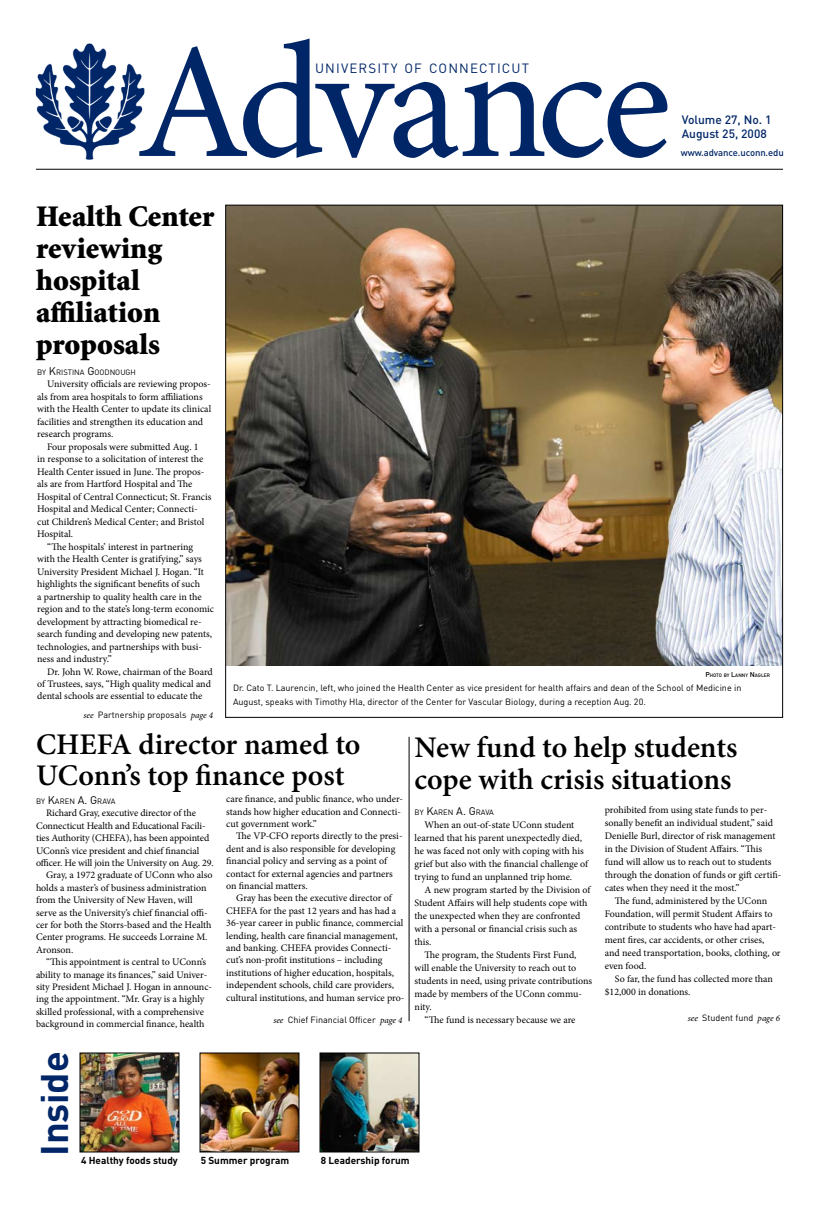
<style>
.page{position:relative;width:819px;height:1224px;background:#fff}
.page>*{position:absolute;margin:0;border:0;box-sizing:border-box;transform-origin:0 0}
.t1{font:165px "Minion Pro";letter-spacing:-.04em;color:#002667}
.t2{font:700 38px "DIN";letter-spacing:-.005em;color:#002667}
.t3{font:600 30px/32px "Minion Pro";color:#000}
.t4{font:900 30px/32px "Minion Std";color:#000}
.t5{font:13.3px "DIN";letter-spacing:.085em;color:#002667}
.t6{font:500 12px/14.4px "DIN";color:#002667}
.t7{font:10px/13px "Minion Pro";letter-spacing:-.005em;color:#000}
.t8{font:700 10px "DIN";color:#000}
.t9{font:500 9.5px "DIN";letter-spacing:-.01em;color:#002667}
.t10{font:9px/14px "DIN";color:#000}
.t11{font:7.7px "DIN";color:#000}
.t12{font:500 4.9px "DIN";color:#000}
.s1{font-size:11px}
.s2{font-family:"Minion Pro";font-style:italic}
.s3{font-size:7px}
</style>
<div class="page">
<img style="left:35px;top:44px;width:109px;height:116px">
<hr style="left:36px;top:169px;width:747px;height:1px;background:#000">
<img style="left:82px;top:1055px;width:95px;height:95px">
<div style="left:80px;top:1053px;width:99px;height:99px;border:1px solid #000"></div>
<img style="left:202px;top:1055px;width:95px;height:95px">
<div style="left:200px;top:1053px;width:99px;height:99px;border:1px solid #000"></div>
<img style="left:322px;top:1055px;width:95px;height:95px">
<div style="left:320px;top:1053px;width:99px;height:99px;border:1px solid #000"></div>
<img style="left:227px;top:207px;width:554px;height:458px">
<hr style="left:409px;top:737px;width:1px;height:284px;background:#000">
<h1 class="t1" style="left:136px;top:-7px;width:537px">Advance</h1>
<h3 class="t5" style="left:315px;top:60px;width:216px">UNIVERSITY OF CONNECTICUT</h3>
<p class="t6" style="left:682px;top:112px;width:91px">Volume 27, No. 1<br>August 25, 2008</p>
<p class="t9" style="left:681px;top:146px;width:104px">www.advance.uconn.edu</p>
<h3 class="t4" style="left:36px;top:201px;width:180px">Health Center reviewing hospital affiliation proposals</h3>
<p class="t11" style="left:37px;top:367px;width:100px">BY <span class="s1">K</span>RISTINA <span class="s1">G</span>OODNOUGH</p>
<p class="t7" style="left:37px;top:378px;width:176px;line-height:12.5px;text-indent:10px">University officials are reviewing propos&shy;als from area hospitals to form affiliations with the Health Center to update its clinical facilities and strengthen its education and research programs.</p>
<p class="t7" style="left:47px;top:440px;width:153px">Four proposals were submitted Aug. 1</p>
<p class="t7" style="left:37px;top:453px;width:168px">in response to a solicitation of interest the</p>
<p class="t7" style="left:37px;top:465px;width:169px">Health Center issued in June. The propos-</p>
<p class="t7" style="left:37px;top:478px;width:157px">als are from Hartford Hospital and The</p>
<p class="t7" style="left:37px;top:490px;width:176px">Hospital of Central Connecticut; St. Francis</p>
<p class="t7" style="left:37px;top:503px;width:162px">Hospital and Medical Center; Connecti-</p>
<p class="t7" style="left:37px;top:515px;width:169px">cut Children’s Medical Center; and Bristol</p>
<p class="t7" style="left:37px;top:528px;width:38px">Hospital.</p>
<p class="t7" style="left:47px;top:540px;width:148px">“The hospitals’ interest in partnering</p>
<p class="t7" style="left:37px;top:553px;width:166px">with the Health Center is gratifying,” says</p>
<p class="t7" style="left:37px;top:565px;width:168px">University President Michael J. Hogan. “It</p>
<p class="t7" style="left:37px;top:578px;width:164px">highlights the significant benefits of such</p>
<p class="t7" style="left:37px;top:590px;width:166px">a partnership to quality health care in the</p>
<p class="t7" style="left:37px;top:603px;width:178px">region and to the state’s long-term economic</p>
<p class="t7" style="left:37px;top:615px;width:166px">development by attracting biomedical re-</p>
<p class="t7" style="left:37px;top:628px;width:176px">search funding and developing new patents,</p>
<p class="t7" style="left:37px;top:640px;width:166px">technologies, and partnerships with busi-</p>
<p class="t7" style="left:37px;top:653px;width:76px">ness and industry.”</p>
<p class="t7" style="left:47px;top:665px;width:167px">Dr. John W. Rowe, chairman of the Board</p>
<p class="t7" style="left:37px;top:678px;width:175px">of Trustees, says, “High quality medical and</p>
<p class="t7" style="left:37px;top:690px;width:167px">dental schools are essential to educate the</p>
<p class="t10" style="left:83px;top:708px;width:131px"><span class="s2">see</span> Partnership proposals <span class="s2">page 4</span></p>
<p class="t12" style="left:705px;top:672px;width:66px"><span class="s3">P</span>HOTO BY <span class="s3">L</span>ANNY <span class="s3">N</span>AGLER</p>
<p class="t10" style="left:233px;top:680px;width:510px">Dr. Cato T. Laurencin, left, who joined the Health Center as vice president for health affairs and dean of the School of Medicine in<br>August, speaks with Timothy Hla, director of the Center for Vascular Biology, during a reception Aug. 20.</p>
<h3 class="t3" style="left:36px;top:728px;width:326px;line-height:31.5px">CHEFA director named to<br>UConn’s top finance post</h3>
<p class="t11" style="left:36px;top:796px;width:81px">BY <span class="s1">K</span>AREN <span class="s1">A. G</span>RAVA</p>
<p class="t7" style="left:46px;top:807px;width:151px">Richard Gray, executive director of the</p>
<p class="t7" style="left:36px;top:819px;width:171px">Connecticut Health and Educational Facili-</p>
<p class="t7" style="left:36px;top:832px;width:175px">ties Authority (CHEFA), has been appointed</p>
<p class="t7" style="left:36px;top:844px;width:165px">UConn’s vice president and chief financial</p>
<p class="t7" style="left:36px;top:856px;width:179px">officer. He will join the University on Aug. 29.</p>
<p class="t7" style="left:46px;top:869px;width:168px">Gray, a 1972 graduate of UConn who also</p>
<p class="t7" style="left:36px;top:881px;width:172px">holds a master’s of business administration</p>
<p class="t7" style="left:36px;top:894px;width:158px">from the University of New Haven, will</p>
<p class="t7" style="left:36px;top:906px;width:173px">serve as the University’s chief financial offi-</p>
<p class="t7" style="left:36px;top:918px;width:177px">cer for both the Storrs-based and the Health</p>
<p class="t7" style="left:36px;top:931px;width:173px">Center programs. He succeeds Lorraine M.</p>
<p class="t7" style="left:36px;top:943px;width:39px">Aronson.</p>
<p class="t7" style="left:46px;top:956px;width:162px">“This appointment is central to UConn’s</p>
<p class="t7" style="left:36px;top:968px;width:173px">ability to manage its finances,” said Univer-</p>
<p class="t7" style="left:36px;top:980px;width:178px">sity President Michael J. Hogan in announc-</p>
<p class="t7" style="left:36px;top:993px;width:170px">ing the appointment. “Mr. Gray is a highly</p>
<p class="t7" style="left:36px;top:1005px;width:169px">skilled professional, with a comprehensive</p>
<p class="t7" style="left:36px;top:1018px;width:170px">background in commercial finance, health</p>
<h2 class="t2" style="left:30px;top:1156px;width:105px;rotate:-90deg">Inside</h2>
<p class="t7" style="left:226px;top:793px;width:178px;line-height:12.4px">care finance, and public finance, who under&shy;stands how higher education and Connecti&shy;cut government work.”</p>
<p class="t7" style="left:226px;top:830px;width:178px;line-height:12.4px;text-indent:10px">The VP-CFO reports directly to the presi&shy;dent and is also responsible for developing financial policy and serving as a point of contact for external agencies and partners on financial matters.</p>
<p class="t7" style="left:226px;top:892px;width:180px;line-height:12.4px;text-indent:10px">Gray has been the executive director of CHEFA for the past 12 years and has had a 36-year career in public finance, commercial lending, health care financial management, and banking. CHEFA provides Connecti&shy;cut’s non-profit institutions – including institutions of higher education, hospitals, independent schools, child care providers, cultural institutions, and human service pro-</p>
<p class="t10" style="left:273px;top:1013px;width:131px"><span class="s2">see</span> Chief Financial Officer <span class="s2">page 4</span></p>
<h3 class="t3" style="left:415px;top:731px;width:324px">New fund to help students cope with crisis situations</h3>
<p class="t11" style="left:415px;top:807px;width:81px">BY <span class="s1">K</span>AREN <span class="s1">A. G</span>RAVA</p>
<p class="t7" style="left:415px;top:818px;width:175px;text-indent:10px">When an out-of-state UConn student learned that his parent unexpectedly died, he was faced not only with coping with his grief but also with the financial challenge of trying to fund an unplanned trip home.</p>
<p class="t7" style="left:415px;top:883px;width:177px;text-indent:10px">A new program started by the Division of Student Affairs will help students cope with the unexpected when they are confronted with a personal or financial crisis such as this.</p>
<p class="t7" style="left:425px;top:948px;width:153px">The program, the Students First Fund,</p>
<p class="t7" style="left:415px;top:961px;width:163px">will enable the University to reach out to</p>
<p class="t7" style="left:415px;top:974px;width:179px">students in need, using private contributions</p>
<p class="t7" style="left:415px;top:987px;width:169px">made by members of the UConn commu-</p>
<p class="t7" style="left:415px;top:1000px;width:19px">nity.</p>
<p class="t7" style="left:425px;top:1013px;width:152px">“The fund is necessary because we are</p>
<p class="t7" style="left:605px;top:804px;width:178px">prohibited from using state funds to per&shy;sonally benefit an individual student,” said Denielle Burl, director of risk management in the Division of Student Affairs. “This fund will allow us to reach out to students through the donation of funds or gift certifi&shy;cates when they need it the most.”</p>
<p class="t7" style="left:605px;top:895px;width:177px;text-indent:10px">The fund, administered by the UConn Foundation, will permit Student Affairs to contribute to students who have had apart&shy;ment fires, car accidents, or other crises, and need transportation, books, clothing, or even food.</p>
<p class="t7" style="left:605px;top:973px;width:170px;text-indent:10px">So far, the fund has collected more than $12,000 in donations.</p>
<p class="t10" style="left:688px;top:1011px;width:94px"><span class="s2">see</span> Student fund <span class="s2">page 6</span></p>
<p class="t8" style="left:81px;top:1154px;width:98px">4 Healthy foods study</p>
<p class="t8" style="left:201px;top:1154px;width:90px">5 Summer program</p>
<p class="t8" style="left:321px;top:1154px;width:90px">8 Leadership forum</p>
</div>
